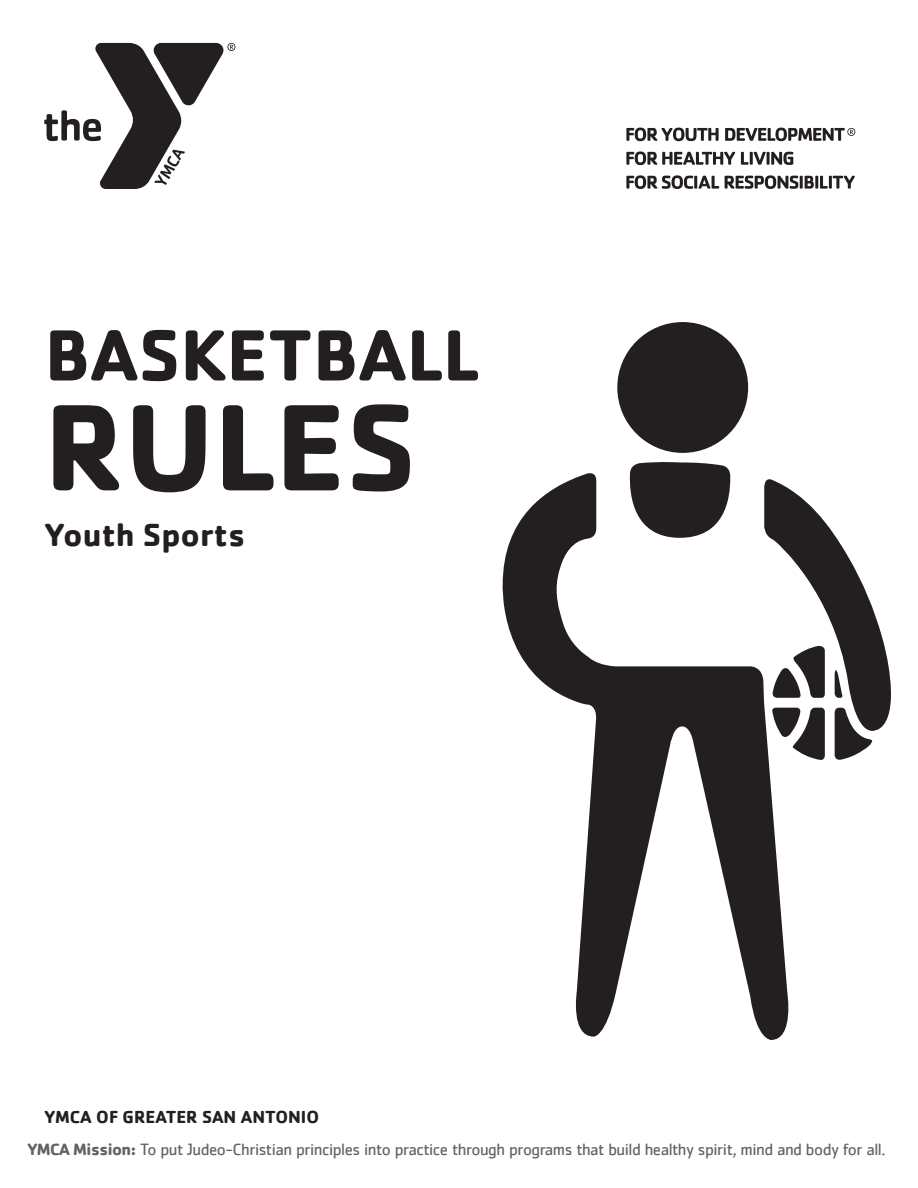
<style>
.page{position:relative;width:918px;height:1188px;background:#fff}
.page>*{position:absolute;margin:0;border:0;box-sizing:border-box;transform-origin:0 0}
.t1{font:700 127.5px "Cachet";color:#231f20}
.t2{font:700 75px "Cachet";color:#231f20}
.t3{font:700 33px "Cachet";color:#231f20}
.t4{font:700 18px "Cachet";color:#231f20}
.t5{font:16.95px "Cachet";letter-spacing:-.03em;color:#636366}
.s1{font-weight:700}
</style>
<div class="page">
<svg style="left:44px;top:43px;width:191px;height:146px"></svg>
<svg style="left:626px;top:128px;width:93px;height:13px"></svg>
<svg style="left:626px;top:151px;width:109px;height:14px"></svg>
<svg style="left:741px;top:152px;width:52px;height:13px"></svg>
<svg style="left:626px;top:175px;width:93px;height:14px"></svg>
<svg style="left:725px;top:175px;width:130px;height:14px"></svg>
<svg style="left:725px;top:128px;width:130px;height:13px"></svg>
<svg style="left:630px;top:462px;width:100px;height:10px"></svg>
<svg style="left:502px;top:472px;width:287px;height:568px"></svg>
<svg style="left:764px;top:477px;width:127px;height:283px"></svg>
<div style="left:617px;top:322px;width:131px;height:131px;background:#231f20;border-radius:50%"></div>
<p class="t2" style="left:44px;top:307px;width:436px">BASKETBALL</p>
<p class="t1" style="left:44px;top:365px;width:374px">RULES</p>
<p class="t3" style="left:44px;top:513px;width:203px">Youth Sports</p>
<p class="t4" style="left:44px;top:1105px;width:276px">YMCA OF GREATER SAN ANTONIO</p>
<p class="t5" style="left:27px;top:1139px;width:860px"><span class="s1">YMCA Mission:</span> To put Judeo-Christian principles into practice through programs that build healthy spirit, mind and body for all.</p>
</div>
